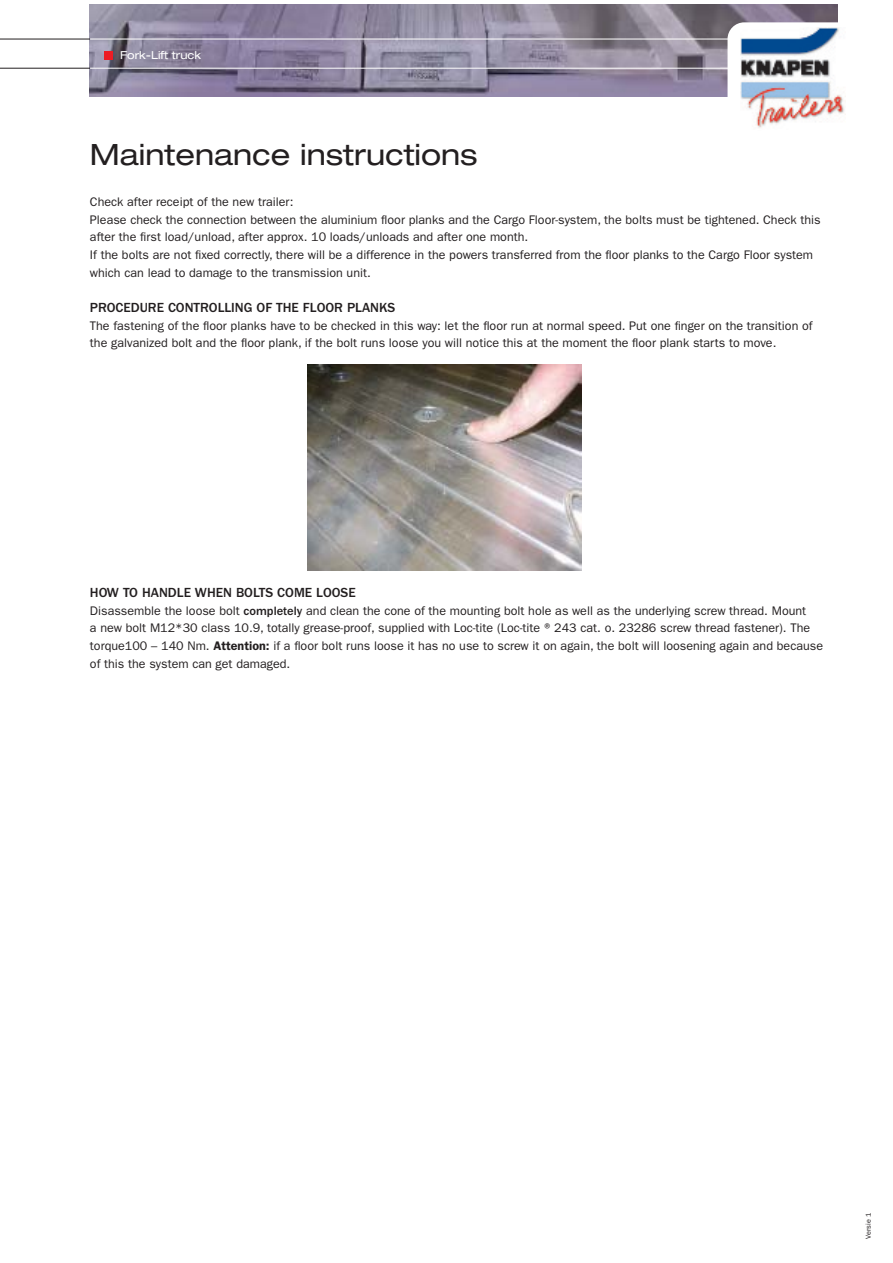
<style>
.page{position:relative;width:893px;height:1263px;background:#fff}
.page>*{position:absolute;margin:0;border:0;box-sizing:border-box;transform-origin:0 0}
.t1{font:expanded 29.4px "Helvetica Neue LT";color:#231f20}
.t2{font:500 13.65px "Franklin Gothic LT";color:#231f20}
.t3{font:12.45px/17.7px "Franklin Gothic LT";color:#231f20}
.t4{font:expanded 10.95px "Helvetica Neue LT";color:#fff}
.t5{font:7.2px "Franklin Gothic LT";color:#231f20}
.s1{font-weight:500}
.s2{font-weight:600}
</style>
<div class="page">
<img style="left:307px;top:364px;width:275px;height:206px">
<img style="left:90px;top:4px;width:747px;height:93px">
<hr style="left:0;top:39px;width:90px;height:1px;background:#231f20">
<hr style="left:0;top:68px;width:90px;height:1px;background:#231f20">
<div style="left:104px;top:51px;width:8px;height:8px;background:#ed1c24"></div>
<hr style="left:90px;top:39px;width:792px;height:1px;background:#fff">
<hr style="left:90px;top:68px;width:792px;height:1px;background:#fff">
<svg style="left:727px;top:22px;width:119px;height:93px"></svg>
<img style="left:741px;top:27px;width:104px;height:101px">
<p class="t4" style="left:120px;top:51px;width:83px">Fork-Lift truck</p>
<h1 class="t1" style="left:90px;top:144px;width:389px">Maintenance instructions</h1>
<p class="t3" style="left:90px;top:194px;width:732px">Check after receipt of the new trailer:<br>Please check the connection between the aluminium floor planks and the Cargo Floor-system, the bolts must be tightened. Check this after the first load/unload, after approx. 10 loads/unloads and after one month.<br>If the bolts are not fixed correctly, there will be a difference in the powers transferred from the floor planks to the Cargo Floor system which can lead to damage to the transmission unit.</p>
<p class="t2" style="left:90px;top:303px;width:307px">PROCEDURE CONTROLLING OF THE FLOOR PLANKS</p>
<p class="t3" style="left:90px;top:318px;width:724px">The fastening of the floor planks have to be checked in this way: let the floor run at normal speed. Put one finger on the transition of the galvanized bolt and the floor plank, if the bolt runs loose you will notice this at the moment the floor plank starts to move.</p>
<p class="t2" style="left:90px;top:588px;width:267px">HOW TO HANDLE WHEN BOLTS COME LOOSE</p>
<p class="t3" style="left:90px;top:603px;width:734px">Disassemble the loose bolt <span class="s1">completely</span> and clean the cone of the mounting bolt hole as well as the underlying screw thread. Mount<br>a new bolt M12*30 class 10.9, totally grease-proof, supplied with Loc-tite (Loc-tite ® 243 cat. o. 23286 screw thread fastener). The torque100 – 140 Nm. <span class="s2">Attention:</span> if a floor bolt runs loose it has no use to screw it on again, the bolt will loosening again and because of this the system can get damaged.</p>
<p class="t5" style="left:866px;top:1239px;width:27px;rotate:-90deg">Versie 1</p>
</div>
